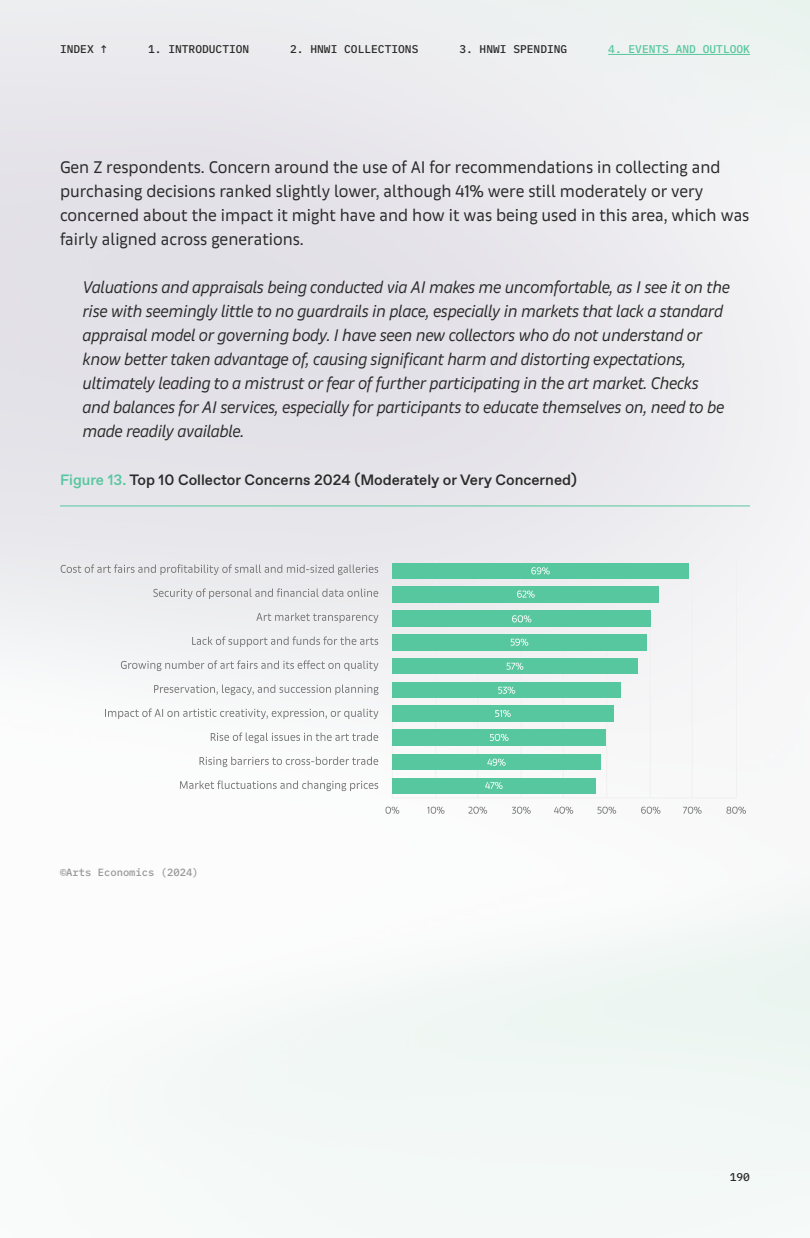
<style>
.page{position:relative;width:810px;height:1238px;background:#fff}
.page>*{position:absolute;margin:0;border:0;box-sizing:border-box;transform-origin:0 0}
.Pull_Quote{font:italic 18px/24px "Art Basel Text";letter-spacing:-.01em;color:#2b2b2b}
.t1{font:18px/24px "Art Basel Text";color:#2b2b2b}
.H4_Figure_Heading{font:500 15px "Favorit Pro";color:#2b2b2b}
.t2{font:500 11.25px "IBM Plex Mono";color:#2b2b2b}
.t3{font:500 11.25px "IBM Plex Mono";color:#57c79f}
.Body_Copy{font:500 10.5px "IBM Plex Mono";color:#979797}
.s1{color:#57c79f}
</style>
<div class="page">
<img style="left:0;top:0;width:810px;height:1238px">
<hr style="left:60px;top:505px;width:690px;height:1px;background:#57c79f">
<svg style="left:61px;top:564px;width:317px;height:11px;background:#d3d3d6"></svg>
<svg style="left:153px;top:588px;width:225px;height:11px;background:#d5d5d8"></svg>
<svg style="left:256px;top:612px;width:122px;height:11px"></svg>
<svg style="left:192px;top:636px;width:186px;height:11px"></svg>
<svg style="left:121px;top:660px;width:257px;height:11px"></svg>
<svg style="left:154px;top:684px;width:225px;height:11px"></svg>
<svg style="left:105px;top:708px;width:273px;height:11px"></svg>
<svg style="left:211px;top:732px;width:167px;height:11px"></svg>
<svg style="left:200px;top:756px;width:178px;height:11px"></svg>
<svg style="left:180px;top:780px;width:198px;height:11px"></svg>
<hr style="left:392px;top:559px;width:1px;height:239px;background:#f0f0f0">
<hr style="left:435px;top:559px;width:1px;height:239px;background:#f0f0f0">
<hr style="left:477px;top:559px;width:1px;height:239px;background:#f0f0f0">
<hr style="left:521px;top:559px;width:1px;height:239px;background:#f0f0f0">
<hr style="left:563px;top:559px;width:1px;height:239px;background:#f0f0f0">
<hr style="left:606px;top:559px;width:1px;height:239px;background:#f0f0f0">
<hr style="left:650px;top:559px;width:1px;height:239px;background:#f0f0f0">
<hr style="left:692px;top:559px;width:1px;height:239px;background:#f0f0f0">
<hr style="left:736px;top:559px;width:1px;height:239px;background:#f0f0f0">
<hr style="left:392px;top:797px;width:344px;height:1px;background:#f0f0f0">
<div style="left:392px;top:563px;width:296px;height:16px;background:#57c79f"></div>
<div style="left:392px;top:586px;width:267px;height:17px;background:#57c79f"></div>
<div style="left:392px;top:610px;width:259px;height:17px;background:#57c79f"></div>
<div style="left:392px;top:634px;width:254px;height:17px;background:#57c79f"></div>
<div style="left:392px;top:658px;width:246px;height:16px;background:#57c79f"></div>
<div style="left:392px;top:682px;width:229px;height:16px;background:#57c79f"></div>
<div style="left:392px;top:705px;width:222px;height:17px;background:#57c79f"></div>
<div style="left:392px;top:729px;width:214px;height:17px;background:#57c79f"></div>
<div style="left:392px;top:754px;width:209px;height:16px;background:#57c79f"></div>
<div style="left:392px;top:777px;width:204px;height:16px;background:#57c79f"></div>
<svg style="left:531px;top:567px;width:19px;height:7px"></svg>
<svg style="left:517px;top:590px;width:18px;height:7px"></svg>
<svg style="left:512px;top:615px;width:19px;height:7px"></svg>
<svg style="left:511px;top:638px;width:17px;height:7px"></svg>
<svg style="left:507px;top:662px;width:16px;height:7px"></svg>
<svg style="left:498px;top:686px;width:17px;height:7px"></svg>
<svg style="left:495px;top:710px;width:16px;height:7px"></svg>
<svg style="left:490px;top:734px;width:19px;height:7px"></svg>
<svg style="left:487px;top:758px;width:19px;height:7px"></svg>
<svg style="left:485px;top:782px;width:18px;height:7px"></svg>
<svg style="left:386px;top:806px;width:13px;height:7px"></svg>
<svg style="left:427px;top:806px;width:18px;height:7px"></svg>
<svg style="left:469px;top:806px;width:18px;height:7px"></svg>
<svg style="left:512px;top:806px;width:19px;height:7px"></svg>
<svg style="left:554px;top:806px;width:19px;height:7px"></svg>
<svg style="left:597px;top:806px;width:19px;height:7px"></svg>
<svg style="left:641px;top:806px;width:19px;height:7px"></svg>
<svg style="left:683px;top:806px;width:19px;height:7px"></svg>
<svg style="left:726px;top:806px;width:20px;height:7px"></svg>
<hr style="left:608px;top:54px;width:142px;height:1px;background:#57c79f">
<p class="t2" style="left:60px;top:40px;width:49px">INDEX ↑</p>
<p class="t2" style="left:148px;top:40px;width:103px">1. INTRODUCTION</p>
<p class="t2" style="left:290px;top:40px;width:130px">2. HNWI COLLECTIONS</p>
<p class="t2" style="left:459px;top:40px;width:109px">3. HNWI SPENDING</p>
<p class="t3" style="left:608px;top:40px;width:143px">4. EVENTS AND OUTLOOK</p>
<p class="t1" style="left:60px;top:155px;width:691px">Gen Z respondents. Concern around the use of AI for recommendations in collecting and purchasing decisions ranked slightly lower, although 41% were still moderately or very concerned about the impact it might have and how it was being used in this area, which was fairly aligned across generations.</p>
<p class="Pull_Quote" style="left:82px;top:275px;width:649px">Valuations and appraisals being conducted via AI makes me uncomfortable, as I see it on the rise with seemingly little to no guardrails in place, especially in markets that lack a standard appraisal model or governing body. I have seen new collectors who do not understand or know better taken advantage of, causing significant harm and distorting expectations, ultimately leading to a mistrust or fear of further participating in the art market. Checks and balances for AI services, especially for participants to educate themselves on, need to be made readily available.</p>
<p class="H4_Figure_Heading" style="left:60px;top:469px;width:519px"><span class="s1">Figure 13.</span> Top 10 Collector Concerns 2024 (Moderately or Very Concerned)</p>
<p class="Body_Copy" style="left:60px;top:864px;width:140px">©Arts Economics (2024)</p>
<p class="t2" style="left:730px;top:1168px;width:22px">190</p>
</div>
